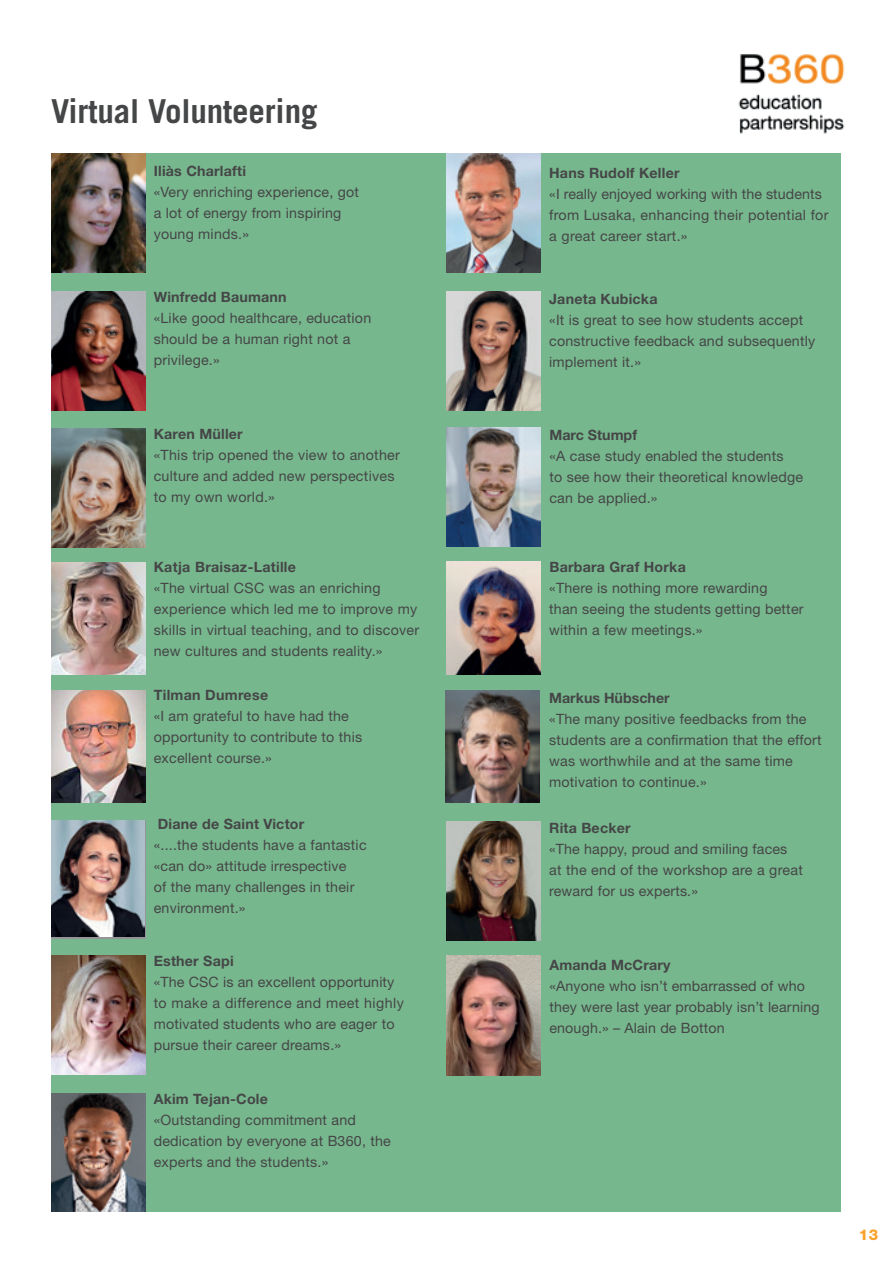
<style>
.page{position:relative;width:893px;height:1263px;background:#fff}
.page>*{position:absolute;margin:0;border:0;box-sizing:border-box;transform-origin:0 0}
.t1{font:700 33px "Trade Gothic";letter-spacing:-.005em;color:#454647}
.t2{font:800 15px "Helvetica Neue";color:#f9a22b}
.t3{font:14.25px/21px "Helvetica Neue";letter-spacing:.015em;color:#454647}
.t4{font:700 14.25px "Helvetica Neue";letter-spacing:.015em;color:#454647}
</style>
<div class="page">
<div style="left:51px;top:153px;width:790px;height:1059px;background:#77b78d"></div>
<img style="left:738px;top:54px;width:107px;height:80px">
<img style="left:51px;top:153px;width:94px;height:119px">
<img style="left:51px;top:428px;width:94px;height:119px">
<img style="left:51px;top:563px;width:94px;height:111px">
<img style="left:51px;top:690px;width:94px;height:112px">
<img style="left:446px;top:956px;width:95px;height:120px">
<img style="left:51px;top:956px;width:94px;height:118px">
<img style="left:447px;top:428px;width:94px;height:118px">
<img style="left:446px;top:291px;width:95px;height:119px">
<img style="left:446px;top:153px;width:94px;height:119px">
<img style="left:51px;top:820px;width:94px;height:117px">
<img style="left:51px;top:291px;width:94px;height:119px">
<img style="left:446px;top:821px;width:95px;height:119px">
<img style="left:446px;top:691px;width:94px;height:111px">
<img style="left:446px;top:561px;width:95px;height:113px">
<img style="left:51px;top:1093px;width:94px;height:119px">
<h1 class="t1" style="left:51px;top:91px;width:268px">Virtual Volunteering</h1>
<p class="t4" style="left:154px;top:162px;width:94px">Iliàs Charlafti</p>
<p class="t3" style="left:154px;top:182px;width:207px">«Very enriching experience, got a lot of energy from inspiring young minds.»</p>
<p class="t4" style="left:154px;top:288px;width:135px">Winfredd Baumann</p>
<p class="t3" style="left:154px;top:308px;width:219px">«Like good healthcare, education should be a human right not a privilege.»</p>
<p class="t4" style="left:154px;top:425px;width:91px">Karen Müller</p>
<p class="t3" style="left:154px;top:444px;width:248px">«This trip opened the view to another culture and added new perspectives to my own world.»</p>
<p class="t4" style="left:154px;top:558px;width:144px">Katja Braisaz-Latille</p>
<p class="t3" style="left:154px;top:578px;width:267px">«The virtual CSC was an enriching experience which led me to improve my skills in virtual teaching, and to discover new cultures and students reality.»</p>
<p class="t4" style="left:154px;top:686px;width:116px">Tilman Dumrese</p>
<p class="t3" style="left:154px;top:705px;width:210px">«I am grateful to have had the opportunity to contribute to this excellent course.»</p>
<p class="t4" style="left:158px;top:815px;width:148px">Diane de Saint Victor</p>
<p class="t3" style="left:154px;top:834px;width:214px">«....the students have a fantastic «can do» attitude irrespective<br>of the many challenges in their environment.»</p>
<p class="t4" style="left:154px;top:952px;width:81px">Esther Sapi</p>
<p class="t3" style="left:154px;top:971px;width:252px">«The CSC is an excellent opportunity to make a difference and meet highly motivated students who are eager to pursue their career dreams.»</p>
<p class="t4" style="left:154px;top:1090px;width:116px">Akim Tejan-Cole</p>
<p class="t3" style="left:154px;top:1109px;width:239px">«Outstanding commitment and dedication by everyone at B360, the experts and the students.»</p>
<p class="t4" style="left:549px;top:164px;width:132px">Hans Rudolf Keller</p>
<p class="t3" style="left:549px;top:183px;width:281px">«I really enjoyed working with the students from Lusaka, enhancing their potential for a great career start.»</p>
<p class="t4" style="left:549px;top:290px;width:110px">Janeta Kubicka</p>
<p class="t3" style="left:549px;top:309px;width:268px">«It is great to see how students accept constructive feedback and subsequently implement it.»</p>
<p class="t4" style="left:549px;top:426px;width:89px">Marc Stumpf</p>
<p class="t3" style="left:549px;top:445px;width:255px">«A case study enabled the students<br>to see how their theoretical knowledge can be applied.»</p>
<p class="t4" style="left:549px;top:558px;width:138px">Barbara Graf Horka</p>
<p class="t3" style="left:549px;top:577px;width:256px">«There is nothing more rewarding<br>than seeing the students getting better within a few meetings.»</p>
<p class="t4" style="left:549px;top:689px;width:122px">Markus Hübscher</p>
<p class="t3" style="left:549px;top:708px;width:274px">«The many positive feedbacks from the students are a confirmation that the effort was worthwhile and at the same time motivation to continue.»</p>
<p class="t4" style="left:549px;top:819px;width:83px">Rita Becker</p>
<p class="t3" style="left:549px;top:839px;width:255px">«The happy, proud and smiling faces at the end of the workshop are a great reward for us experts.»</p>
<p class="t4" style="left:549px;top:956px;width:123px">Amanda McCrary</p>
<p class="t3" style="left:549px;top:975px;width:272px">«Anyone who isn’t embarrassed of who they were last year probably isn’t learning enough.» – Alain de Botton</p>
<p class="t2" style="left:859px;top:1226px;width:21px">13</p>
</div>
